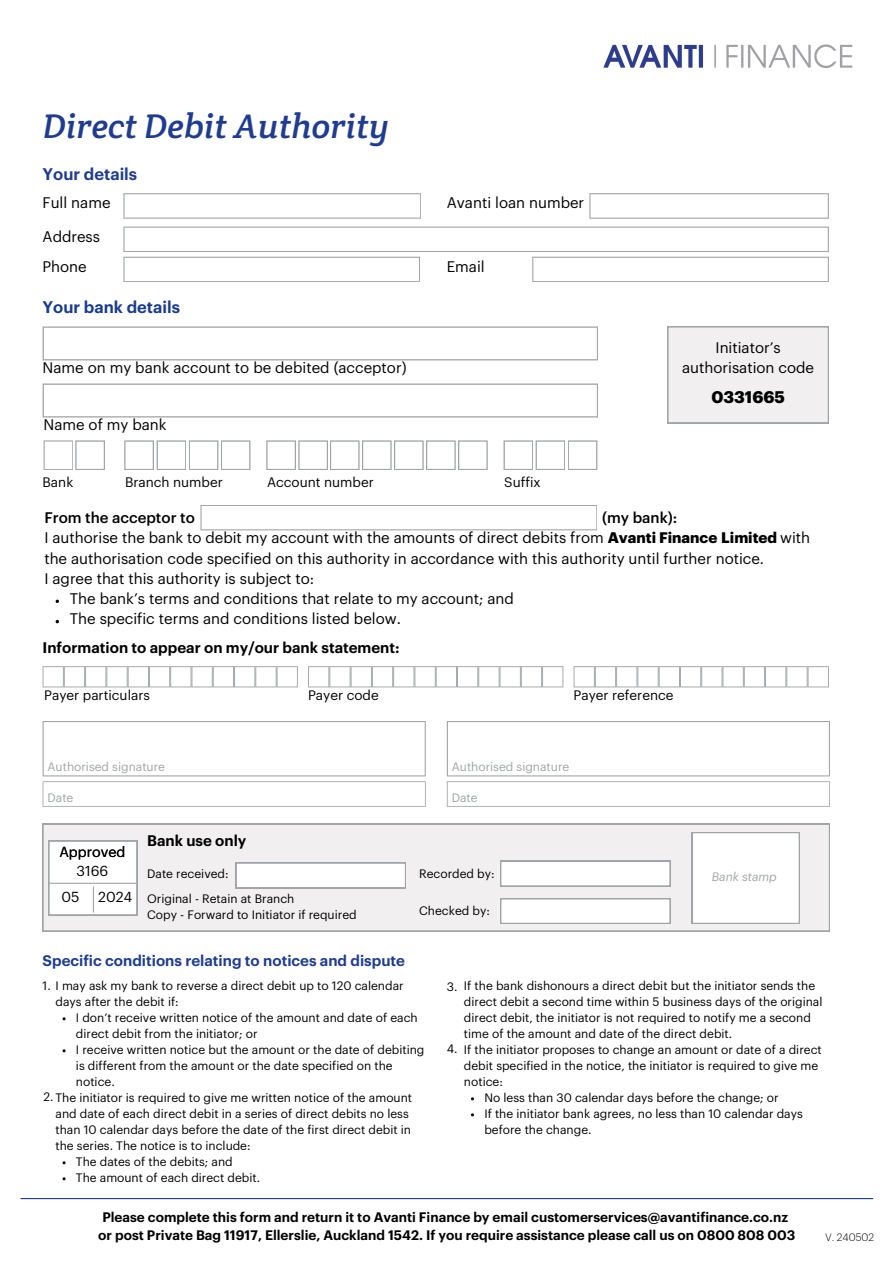
<style>
.page{position:relative;width:894px;height:1264px;background:#fff}
.page>*{position:absolute;margin:0;border:0;box-sizing:border-box;transform-origin:0 0}
.t1{font:italic 34.5px "Crete Round";color:#1f3c90}
.t2{font:600 16.5px "Graphik";color:#183b8e}
.t3{font:600 16.5px "Graphik";color:#1f3c90}
.t4{font:700 16.5px "Graphik";color:#000}
.t5{font:15px/20.2px "Graphik";color:#000}
.t6{font:600 15px "Graphik";color:#000}
.t7{font:600 15px "Graphik";color:#1f3c90}
.t8{font:500 15px "Graphik";color:#000}
.t9{font:14.25px "Graphik";color:#000}
.t10{font:600 13.5px/18px "Graphik";color:#000;text-align:center}
.t11{font:13.5px "Graphik";color:#000}
.t12{font:12px/16px "Graphik";color:#000}
.t13{font:12px "Graphik";color:#a1a5a7}
.t14{font:italic 12px "Graphik";color:#a1a5a7}
.t15{font:300 10.5px "Graphik";color:#000}
.s1{font-weight:500}
.s2{font-weight:700}
</style>
<div class="page">
<hr style="left:20px;top:1197px;width:852px;height:2px;background:#1f3c90">
<svg style="left:43px;top:326px;width:555px;height:34px"></svg>
<svg style="left:44px;top:440px;width:61px;height:30px"></svg>
<svg style="left:124px;top:440px;width:126px;height:30px"></svg>
<svg style="left:266px;top:440px;width:221px;height:30px"></svg>
<svg style="left:503px;top:440px;width:94px;height:30px"></svg>
<svg style="left:56px;top:599px;width:3px;height:4px"></svg>
<svg style="left:123px;top:193px;width:298px;height:26px"></svg>
<svg style="left:43px;top:721px;width:382px;height:85px"></svg>
<svg style="left:446px;top:721px;width:383px;height:85px"></svg>
<svg style="left:589px;top:193px;width:239px;height:26px"></svg>
<svg style="left:123px;top:226px;width:705px;height:56px"></svg>
<svg style="left:43px;top:383px;width:555px;height:34px"></svg>
<div style="left:43px;top:823px;width:786px;height:108px;background:#f1efef"></div>
<svg style="left:236px;top:862px;width:169px;height:26px"></svg>
<svg style="left:500px;top:860px;width:170px;height:26px"></svg>
<svg style="left:500px;top:898px;width:170px;height:25px"></svg>
<svg style="left:691px;top:832px;width:108px;height:91px"></svg>
<svg style="left:48px;top:840px;width:89px;height:75px"></svg>
<hr style="left:49px;top:882px;width:87px;height:1px;background:#a1a5a7">
<svg style="left:200px;top:505px;width:397px;height:25px"></svg>
<svg style="left:43px;top:666px;width:255px;height:21px"></svg>
<svg style="left:308px;top:666px;width:255px;height:21px"></svg>
<svg style="left:573px;top:666px;width:255px;height:21px"></svg>
<img style="left:603px;top:44px;width:250px;height:24px">
<div style="left:667px;top:326px;width:161px;height:97px;background:#f1efef"></div>
<h2 class="t1" style="left:43px;top:104px;width:348px">Direct Debit Authority</h2>
<h2 class="t3" style="left:43px;top:167px;width:96px">Your details</h2>
<p class="t5" style="left:43px;top:193px;width:69px">Full name</p>
<h6 class="t5" style="left:446px;top:193px;width:139px">Avanti loan number</h6>
<h6 class="t5" style="left:43px;top:227px;width:59px">Address</h6>
<h6 class="t5" style="left:43px;top:257px;width:46px">Phone</h6>
<h6 class="t5" style="left:446px;top:257px;width:39px">Email</h6>
<h6 class="t2" style="left:43px;top:300px;width:139px">Your bank details</h6>
<h3 class="t5" style="left:43px;top:358px;width:365px">Name on my bank account to be debited (acceptor)</h3>
<h2 class="t5" style="left:43px;top:414px;width:125px">Name of my bank</h2>
<h3 class="t11" style="left:43px;top:476px;width:32px">Bank</h3>
<h3 class="t11" style="left:125px;top:476px;width:99px">Branch number</h3>
<h5 class="t11" style="left:267px;top:476px;width:108px">Account number</h5>
<h5 class="t11" style="left:504px;top:476px;width:38px">Suffix</h5>
<h5 class="t5" style="left:682px;top:338px;width:133px;text-align:center">Initiator’s authorisation code</h5>
<h5 class="t4" style="left:711px;top:389px;width:75px">0331665</h5>
<p class="t5" style="left:44px;top:508px;width:767px;text-indent:557px"><span class="s1">(my bank):<br></span>I authorise the bank to debit my account with the amounts of direct debits from <span class="s2">Avanti Finance Limited</span> with the authorisation code specified on this authority in accordance with this authority until further notice.<br>I agree that this authority is subject to:</p>
<h1 class="t5" style="left:70px;top:589px;width:445px">The bank’s terms and conditions that relate to my account; and</h1>
<h2 class="t5" style="left:70px;top:609px;width:332px">The specific terms and conditions listed below.</h2>
<p class="t8" style="left:44px;top:511px;width:152px">From the acceptor to</p>
<h3 class="t6" style="left:43px;top:640px;width:358px">Information to appear on my/our bank statement:</h3>
<h3 class="t11" style="left:44px;top:688px;width:107px">Payer particulars</h3>
<h3 class="t11" style="left:308px;top:688px;width:72px">Payer code</h3>
<h3 class="t11" style="left:573px;top:688px;width:101px">Payer reference</h3>
<h5 class="t13" style="left:47px;top:761px;width:119px">Authorised signature</h5>
<h5 class="t13" style="left:47px;top:792px;width:27px">Date</h5>
<p class="t9" style="left:59px;top:845px;width:67px">Approved</p>
<h6 class="t6" style="left:147px;top:833px;width:101px">Bank use only</h6>
<h6 class="t13" style="left:451px;top:761px;width:119px">Authorised signature</h6>
<h5 class="t13" style="left:451px;top:792px;width:27px">Date</h5>
<p class="t9" style="left:76px;top:864px;width:33px">3166</p>
<h4 class="t9" style="left:62px;top:890px;width:20px">05</h4>
<p class="t9" style="left:98px;top:890px;width:36px">2024</p>
<p class="t12" style="left:147px;top:866px;width:83px">Date received:</p>
<h6 class="t12" style="left:419px;top:866px;width:77px">Recorded by:</h6>
<h6 class="t12" style="left:419px;top:903px;width:72px">Checked by:</h6>
<p class="t12" style="left:147px;top:890px;width:211px">Original - Retain at Branch<br>Copy - Forward to Initiator if required</p>
<h6 class="t14" style="left:711px;top:871px;width:66px">Bank stamp</h6>
<h2 class="t7" style="left:43px;top:953px;width:364px">Specific conditions relating to notices and dispute</h2>
<h3 class="t12" style="left:43px;top:978px;width:362px">1. I may ask my bank to reverse a direct debit up to 120 calendar</h3>
<h6 class="t12" style="left:56px;top:994px;width:125px">days after the debit if:</h6>
<h6 class="t12" style="left:76px;top:1010px;width:343px">I don’t receive written notice of the amount and date of each direct debit from the initiator; or</h6>
<h5 class="t12" style="left:76px;top:1042px;width:350px">I receive written notice but the amount or the date of debiting is different from the amount or the date specified on the notice.</h5>
<p class="t12" style="left:56px;top:1090px;width:358px">The initiator is required to give me written notice of the amount and date of each direct debit in a series of direct debits no less than 10 calendar days before the date of the first direct debit in the series. The notice is to include:</p>
<h5 class="t12" style="left:76px;top:1154px;width:158px">The dates of the debits; and</h5>
<h2 class="t12" style="left:76px;top:1170px;width:186px">The amount of each direct debit.</h2>
<p class="t12" style="left:43px;top:1089px;width:12px">2.</p>
<h6 class="t12" style="left:464px;top:978px;width:360px">If the bank dishonours a direct debit but the initiator sends the direct debit a second time within 5 business days of the original direct debit, the initiator is not required to notify me a second time of the amount and date of the direct debit.<br>If the initiator proposes to change an amount or date of a direct debit specified in the notice, the initiator is required to give me notice:</h6>
<h6 class="t12" style="left:484px;top:1090px;width:296px">No less than 30 calendar days before the change; or</h6>
<p class="t12" style="left:484px;top:1106px;width:320px">If the initiator bank agrees, no less than 10 calendar days before the change.</p>
<h6 class="t12" style="left:446px;top:978px;width:12px">3.</h6>
<p class="t12" style="left:446px;top:1041px;width:12px">4.</p>
<p class="t10" style="left:98px;top:1209px;width:698px">Please complete this form and return it to Avanti Finance by email customerservices@avantifinance.co.nz or post Private Bag 11917, Ellerslie, Auckland 1542. If you require assistance please call us on 0800 808 003</p>
<h6 class="t15" style="left:825px;top:1232px;width:50px">V. 240502</h6>
</div>
